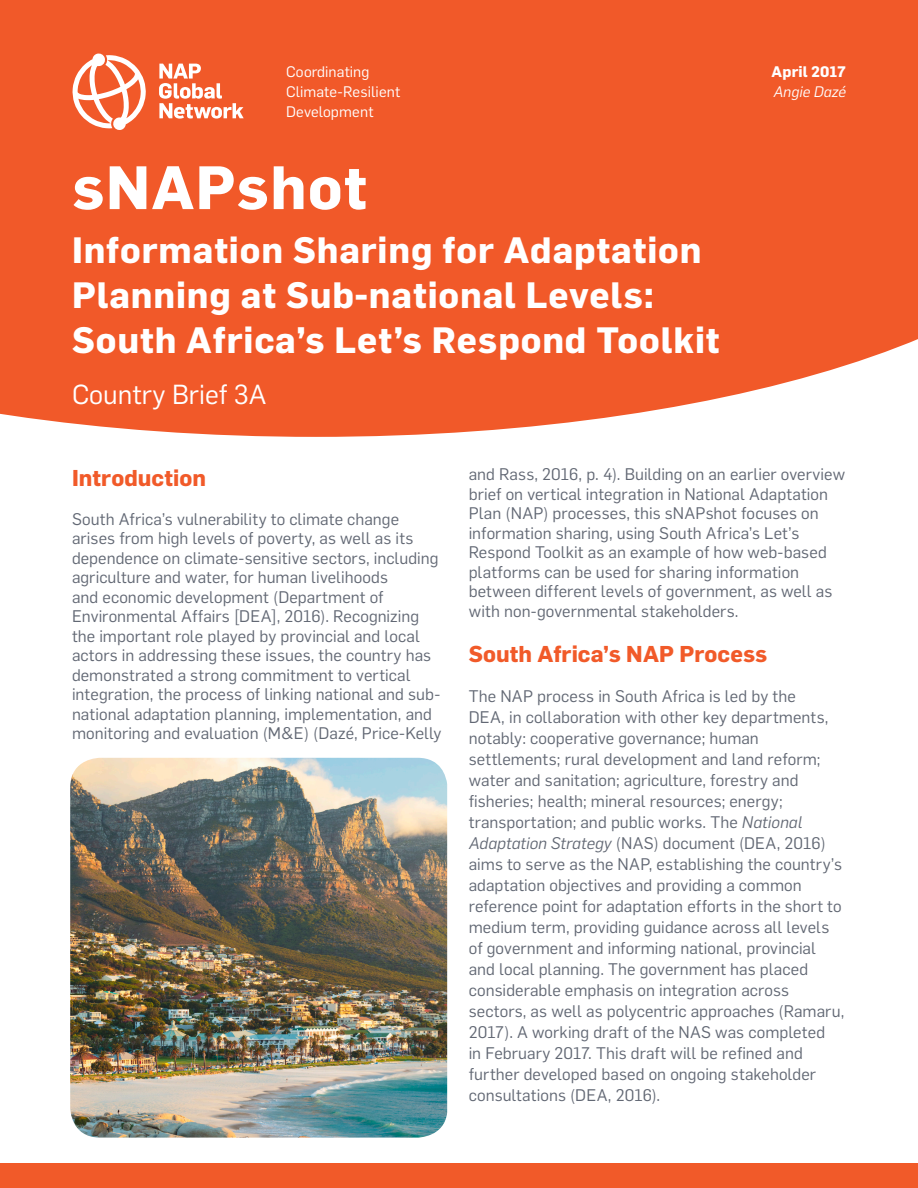
<style>
.page{position:relative;width:918px;height:1188px;background:#fff}
.page>*{position:absolute;margin:0;border:0;box-sizing:border-box;transform-origin:0 0}
.Document_Title{font:700 60px "Flama";letter-spacing:.025em;color:#fff}
.Document_Title-2{font:700 36px/45px "Flama";letter-spacing:.025em;color:#fff}
.Document_Title-3{font:27px "Flama";color:#fff}
.Header_1{font:700 22.5px "Flama";letter-spacing:.005em;color:#f15a29}
.Body_Copy{font:16.5px/21px "Flama";letter-spacing:.005em;color:#626874}
.t1{font:15px/19.8px "Flama";letter-spacing:.01em;color:#fff}
.Date{font:700 15px "Flama";letter-spacing:.01em;color:#fff}
.Date-2{font:italic 15px "Flama";letter-spacing:.005em;color:#fff}
.s1{font-style:italic}
</style>
<div class="page">
<div style="left:0;top:0;width:918px;height:437px;background:#f15929"></div>
<div style="left:0;top:1163px;width:918px;height:25px;background:#f15a29"></div>
<svg style="left:159px;top:64px;width:85px;height:55px"></svg>
<svg style="left:72px;top:53px;width:74px;height:78px"></svg>
<img style="left:70px;top:758px;width:377px;height:380px">
<p class="t1" style="left:286px;top:61px;width:116px">Coordinating<br>Climate-Resilient<br>Development</p>
<p class="Document_Title" style="left:72px;top:144px;width:296px">sNAPshot</p>
<p class="Document_Title-2" style="left:72px;top:225px;width:631px">Information Sharing for Adaptation<br>Planning at Sub-national Levels:</p>
<p class="Document_Title-2" style="left:72px;top:315px;width:649px">South Africa’s Let’s Respond Toolkit</p>
<p class="Document_Title-3" style="left:72px;top:376px;width:196px">Country Brief 3A</p>
<p class="Date" style="left:772px;top:61px;width:76px">April 2017</p>
<p class="Date-2" style="left:773px;top:81px;width:74px">Angie Dazé</p>
<p class="Header_1" style="left:72px;top:461px;width:135px">Introduction</p>
<p class="Body_Copy" style="left:72px;top:508px;width:371px;line-height:19.5px">South Africa’s vulnerability to climate change arises from high levels of poverty, as well as its dependence on climate-sensitive sectors, including agriculture and water, for human livelihoods<br>and economic development (Department of Environmental Affairs [DEA], 2016). Recognizing the important role played by provincial and local actors in addressing these issues, the country has demonstrated a strong commitment to vertical integration, the process of linking national and sub&shy;national adaptation planning, implementation, and monitoring and evaluation (M&amp;E) (Dazé, Price-Kelly</p>
<p class="Body_Copy" style="left:469px;top:463px;width:378px;line-height:19.5px">and Rass, 2016, p. 4). Building on an earlier overview brief on vertical integration in National Adaptation Plan (NAP) processes, this sNAPshot focuses on information sharing, using South Africa’s Let’s Respond Toolkit as an example of how web-based platforms can be used for sharing information between different levels of government, as well as with non-governmental stakeholders.</p>
<p class="Header_1" style="left:469px;top:637px;width:300px">South Africa’s NAP Process</p>
<p class="Body_Copy" style="left:469px;top:685px;width:377px">The NAP process in South Africa is led by the<br>DEA, in collaboration with other key departments, notably: cooperative governance; human settlements; rural development and land reform; water and sanitation; agriculture, forestry and fisheries; health; mineral resources; energy; transportation; and public works. The <span class="s1">National Adaptation Strategy</span> (NAS) document (DEA, 2016) aims to serve as the NAP, establishing the country’s adaptation objectives and providing a common reference point for adaptation efforts in the short to medium term, providing guidance across all levels of government and informing national, provincial and local planning. The government has placed considerable emphasis on integration across sectors, as well as polycentric approaches (Ramaru, 2017). A working draft of the NAS was completed<br>in February 2017. This draft will be refined and further developed based on ongoing stakeholder consultations (DEA, 2016).</p>
</div>
